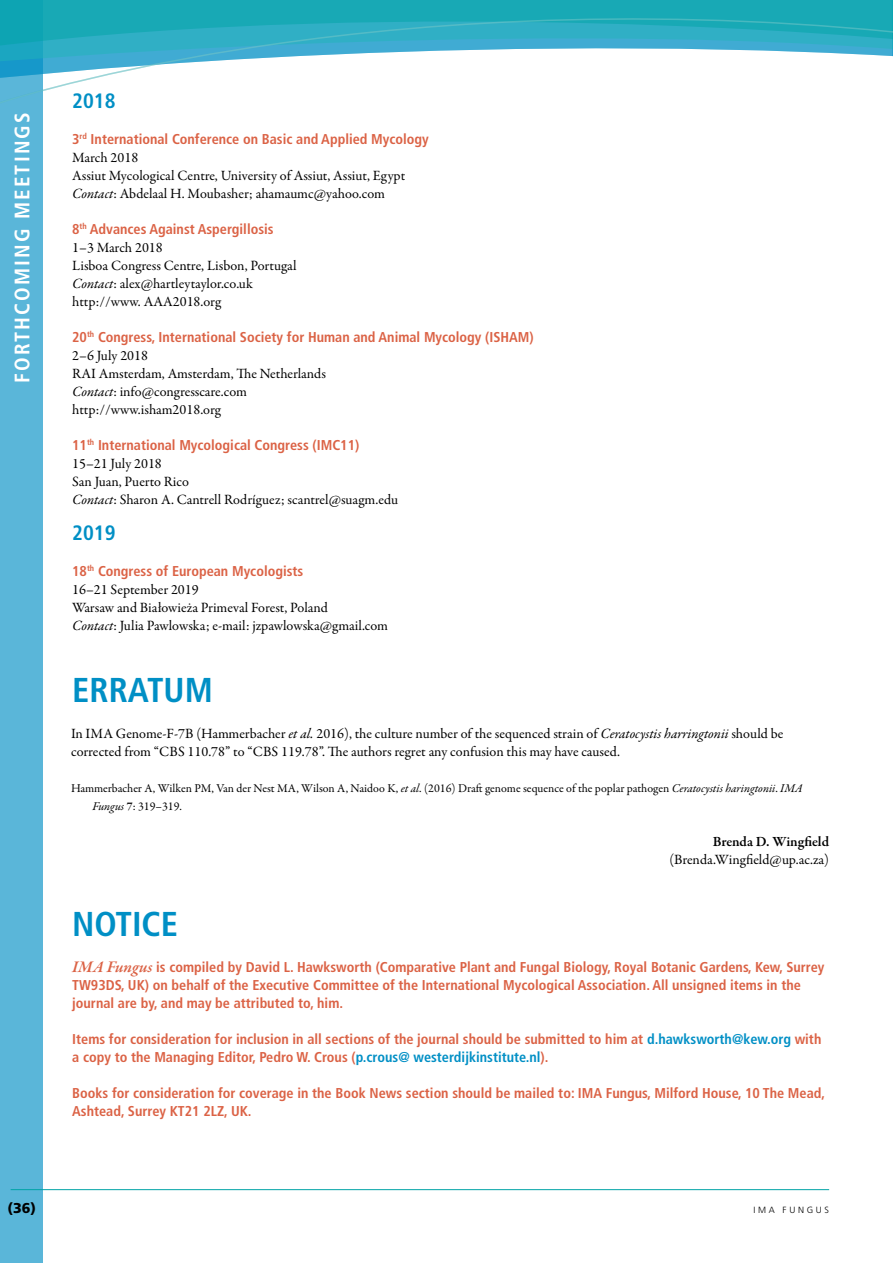
<style>
.page{position:relative;width:893px;height:1263px;background:#fff}
.page>*{position:absolute;margin:0;border:0;box-sizing:border-box;transform-origin:0 0}
.t1{font:700 condensed 34.5px "Frutiger LT Std";color:#008fc5}
.t2{font:700 condensed 21px "Frutiger LT Std";letter-spacing:.1em;color:#fff}
.t3{font:700 condensed 20.85px "Frutiger LT Std";color:#008fc5}
.t4{font:700 condensed 14.25px/18px "Frutiger LT Std";color:#db6245}
.t5{font:14.25px/18px "Garamond Premr Pro";color:#000}
.t6{font:600 14.25px "Garamond Premr Pro";letter-spacing:-.005em;color:#000}
.t7{font:900 14.25px "Frutiger LT Std";color:#000}
.t8{font:12px/18px "Garamond Premr Pro";color:#000}
.t9{font:300 9px "Frutiger LT Std";letter-spacing:.3em;color:#000}
.s1{font-style:italic}
.s2{font-weight:600}
.s3{font-family:"Garamond Premr Pro";font-weight:600;font-style:italic;font-stretch:normal;font-size:16.5px}
.s4{color:#008fc5}
</style>
<div class="page">
<div style="left:0;top:0;width:43px;height:1263px;background:#5ab6d9"></div>
<div style="left:0;top:0;width:893px;height:17px;background:#18a9b5"></div>
<svg style="left:0;top:17px;width:893px;height:86px"></svg>
<hr style="left:11px;top:1189px;width:818px;height:1px;background:#00a3a6">
<h2 class="t2" style="left:10px;top:382px;width:271px;rotate:-90deg">FORTHCOMING MEETINGS</h2>
<h3 class="t3" style="left:72px;top:88px;width:45px">2018</h3>
<p class="t4" style="left:72px;top:130px;width:358px">3<sup>rd</sup> International Conference on Basic and Applied Mycology</p>
<p class="t5" style="left:72px;top:149px;width:334px">March 2018<br>Assiut Mycological Centre, University of Assiut, Assiut, Egypt<br><span class="s1">Contact</span>: Abdelaal H. Moubasher; ahamaumc@yahoo.com</p>
<p class="t4" style="left:72px;top:220px;width:203px">8<sup>th</sup> Advances Against Aspergillosis</p>
<p class="t5" style="left:72px;top:239px;width:226px">1–3 March 2018<br>Lisboa Congress Centre, Lisbon, Portugal<br><span class="s1">Contact</span>: alex@hartleytaylor.co.uk http://www. AAA2018.org</p>
<p class="t4" style="left:72px;top:328px;width:463px">20<sup>th</sup> Congress, International Society for Human and Animal Mycology (ISHAM)</p>
<p class="t5" style="left:72px;top:347px;width:255px">2–6 July 2018<br>RAI Amsterdam, Amsterdam, The Netherlands<br><span class="s1">Contact</span>: info@congresscare.com http://www.isham2018.org</p>
<p class="t4" style="left:72px;top:436px;width:289px">11<sup>th</sup> International Mycological Congress (IMC11)</p>
<p class="t5" style="left:72px;top:455px;width:328px">15–21 July 2018<br>San Juan, Puerto Rico<br><span class="s1">Contact</span>: Sharon A. Cantrell Rodríguez; scantrel@suagm.edu</p>
<h3 class="t3" style="left:72px;top:520px;width:45px">2019</h3>
<p class="t4" style="left:72px;top:562px;width:233px">18<sup>th</sup> Congress of European Mycologists</p>
<p class="t5" style="left:72px;top:581px;width:317px">16–21 September 2019<br>Warsaw and Białowieża Primeval Forest, Poland<br><span class="s1">Contact</span>: Julia Pawlowska; e-mail: jzpawlowska@gmail.com</p>
<h1 class="t1" style="left:72px;top:670px;width:142px">ERRATUM</h1>
<p class="t5" style="left:71px;top:725px;width:714px">In IMA Genome-F-7B (Hammerbacher <span class="s1">et al.</span> 2016), the culture number of the sequenced strain of <span class="s1">Ceratocystis harringtonii</span> should be corrected from “CBS 110.78” to “CBS 119.78”. The authors regret any confusion this may have caused.</p>
<p class="t8" style="left:92px;top:780px;width:712px;text-indent:-21px">Hammerbacher A, Wilken PM, Van der Nest MA, Wilson A, Naidoo K, <span class="s1">et al</span>. (2016) Draft genome sequence of the poplar pathogen <span class="s1">Ceratocystis haringtonii</span>. <span class="s1">IMA<br>Fungus</span> <span class="s2">7</span>: 319–319.</p>
<p class="t6" style="left:713px;top:833px;width:118px">Brenda D. Wingfield</p>
<p class="t5" style="left:669px;top:851px;width:161px">(Brenda.Wingfield@up.ac.za)</p>
<h1 class="t1" style="left:72px;top:904px;width:107px">NOTICE</h1>
<p class="t4" style="left:72px;top:958px;width:754px"><span class="s3">IMA Fungus</span> is compiled by David L. Hawksworth (Comparative Plant and Fungal Biology, Royal Botanic Gardens, Kew, Surrey<br>TW93DS, UK) on behalf of the Executive Committee of the International Mycological Association. All unsigned items in the journal are by, and may be attributed to, him.</p>
<p class="t4" style="left:72px;top:1030px;width:751px">Items for consideration for inclusion in all sections of the journal should be submitted to him at <span class="s4">d.hawksworth@kew.org</span> with a copy to the Managing Editor, Pedro W. Crous (<span class="s4">p.crous@ westerdijkinstitute.nl</span>).</p>
<p class="t4" style="left:72px;top:1084px;width:754px">Books for consideration for coverage in the Book News section should be mailed to: IMA Fungus, Milford House, 10 The Mead,<br>Ashtead, Surrey KT21 2LZ, UK.</p>
<p class="t7" style="left:7px;top:1200px;width:30px">(36)</p>
<p class="t9" style="left:753px;top:1205px;width:77px">IMA FUNGUS</p>
</div>
